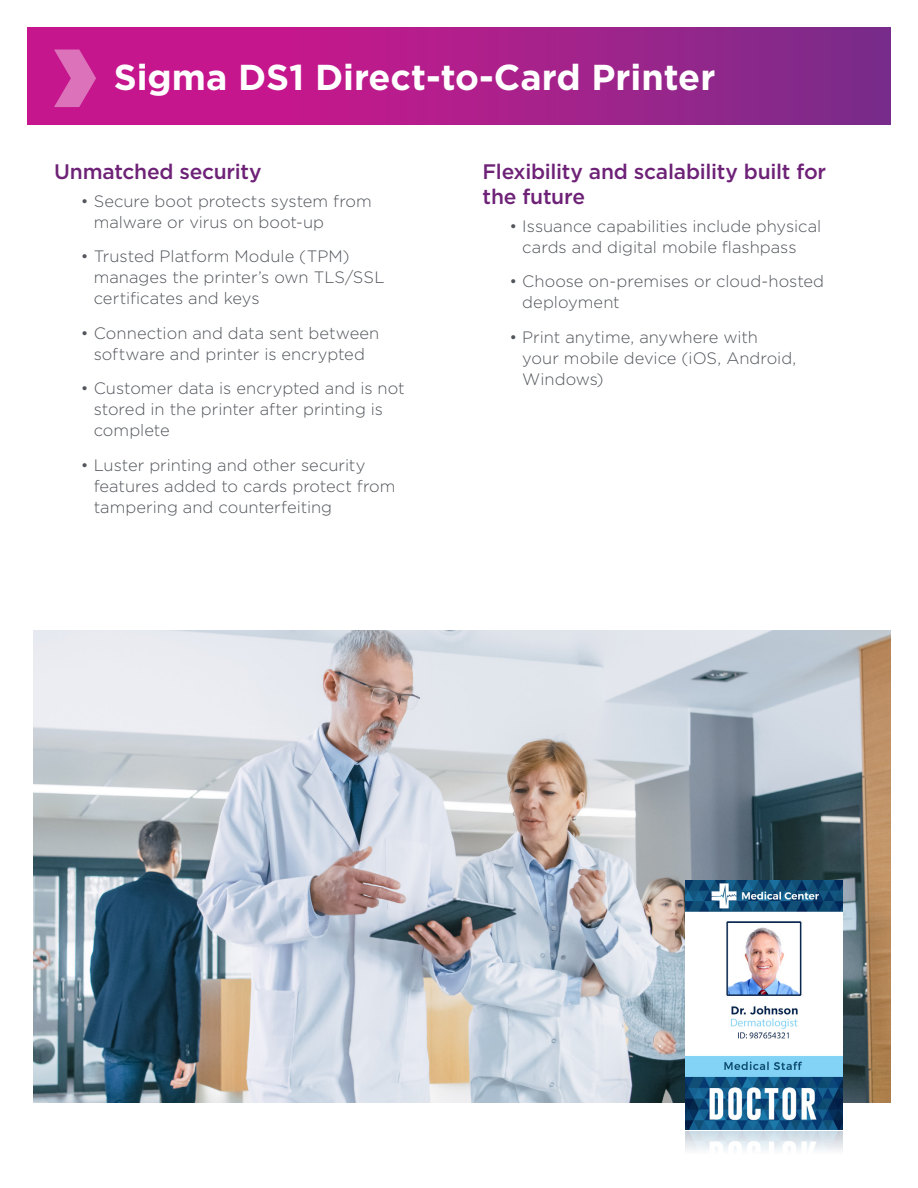
<style>
.page{position:relative;width:918px;height:1188px;background:#fff}
.page>*{position:absolute;margin:0;border:0;box-sizing:border-box;transform-origin:0 0}
.t1{font:700 36px "Gotham";color:#fff}
.t2{font:500 21px/25.2px "Gotham";letter-spacing:-.01em;color:#6e2277}
.t3{font:300 16.5px/21px "Gotham";color:#52555b}
</style>
<div class="page">
<img style="left:33px;top:631px;width:858px;height:471px">
<img style="left:686px;top:880px;width:157px;height:249px">
<img style="left:686px;top:1131px;width:157px;height:20px">
<svg style="left:27px;top:27px;width:864px;height:98px;background:#aa1f8b"></svg>
<svg style="left:54px;top:50px;width:42px;height:57px;background:#d34da8"></svg>
<h1 class="t1" style="left:114px;top:54px;width:603px">Sigma DS1 Direct-to-Card Printer</h1>
<p class="t2" style="left:54px;top:159px;width:209px">Unmatched security</p>
<p class="t3" style="left:94px;top:190px;width:280px;text-indent:-13px">• Secure boot protects system from malware or virus on boot-up</p>
<p class="t3" style="left:94px;top:245px;width:292px;text-indent:-13px">• Trusted Platform Module (TPM) manages the printer’s own TLS/SSL certificates and keys</p>
<p class="t3" style="left:81px;top:322px;width:300px;text-align:center">• Connection and data sent between software and printer is encrypted</p>
<p class="t3" style="left:94px;top:377px;width:312px;text-indent:-13px">• Customer data is encrypted and is not stored in the printer after printing is complete</p>
<p class="t3" style="left:94px;top:454px;width:303px;text-indent:-13px">• Luster printing and other security features added to cards protect from tampering and counterfeiting</p>
<p class="t2" style="left:483px;top:159px;width:345px">Flexibility and scalability built for the future</p>
<p class="t3" style="left:522px;top:215px;width:301px;text-indent:-13px">• Issuance capabilities include physical cards and digital mobile flashpass</p>
<p class="t3" style="left:522px;top:270px;width:303px;text-indent:-13px">• Choose on-premises or cloud-hosted deployment</p>
<p class="t3" style="left:522px;top:326px;width:275px;text-indent:-13px">• Print anytime, anywhere with your mobile device (iOS, Android,<br>Windows)</p>
</div>
